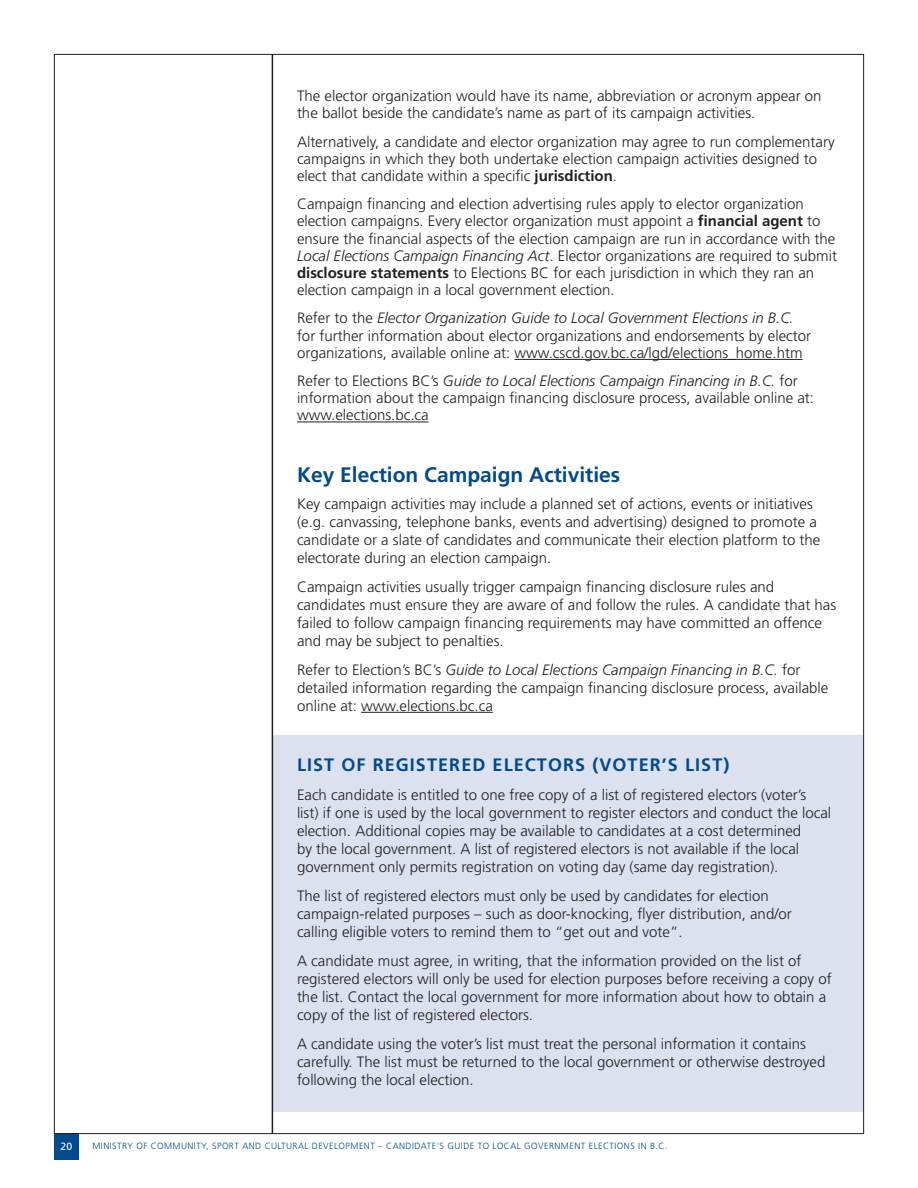
<style>
.page{position:relative;width:918px;height:1188px;background:#fff}
.page>*{position:absolute;margin:0;border:0;box-sizing:border-box;transform-origin:0 0}
.Head_A_New{font:700 21px "Frutiger LT Std";color:#004a8d}
.Box_Head_1{font:700 18px "Frutiger LT Std";letter-spacing:.06em;color:#004a8d}
.No_Spacing{font:300 15px/18px "Frutiger LT Std";color:#231f20}
.t1{font:10.5px "Frutiger LT Std";color:#fff}
.t2{font:300 9px "Frutiger LT Std";letter-spacing:.05em;color:#004a8d}
.s1{font-weight:700}
.s2{font-style:italic}
</style>
<div class="page">
<div style="left:54px;top:1133px;width:25px;height:27px;background:#004a8d"></div>
<div style="left:273px;top:735px;width:591px;height:377px;background:#dce1ef"></div>
<hr style="left:515px;top:359px;width:288px;height:1px;background:#231f20">
<hr style="left:297px;top:422px;width:132px;height:1px;background:#231f20">
<hr style="left:361px;top:712px;width:132px;height:1px;background:#231f20">
<hr style="left:272px;top:54px;width:1px;height:1080px;background:#231f20">
<p class="No_Spacing" style="left:297px;top:88px;width:526px;line-height:17.2px">The elector organization would have its name, abbreviation or acronym appear on the ballot beside the candidate’s name as part of its campaign activities.</p>
<p class="No_Spacing" style="left:297px;top:133px;width:539px;line-height:17.2px">Alternatively, a candidate and elector organization may agree to run complementary campaigns in which they both undertake election campaign activities designed to elect that candidate within a specific <span class="s1">jurisdiction</span>.</p>
<p class="No_Spacing" style="left:297px;top:196px;width:542px;line-height:17.2px">Campaign financing and election advertising rules apply to elector organization election campaigns. Every elector organization must appoint a <span class="s1">financial agent</span> to ensure the financial aspects of the election campaign are run in accordance with the <span class="s2">Local Elections Campaign Financing Act</span>. Elector organizations are required to submit <span class="s1">disclosure statements</span> to Elections BC for each jurisdiction in which they ran an election campaign in a local government election.</p>
<p class="No_Spacing" style="left:297px;top:310px;width:516px;line-height:17.2px">Refer to the <span class="s2">Elector Organization Guide to Local Government Elections in B.C. </span>for further information about elector organizations and endorsements by elector organizations, available online at: www.cscd.gov.bc.ca/lgd/elections_home.htm</p>
<p class="No_Spacing" style="left:297px;top:372px;width:519px;line-height:17.2px">Refer to Elections BC’s <span class="s2">Guide to Local Elections Campaign Financing in B.C.</span> for information about the campaign financing disclosure process, available online at: www.elections.bc.ca</p>
<p class="Head_A_New" style="left:297px;top:463px;width:325px">Key Election Campaign Activities</p>
<p class="No_Spacing" style="left:297px;top:495px;width:525px">Key campaign activities may include a planned set of actions, events or initiatives (e.g. canvassing, telephone banks, events and advertising) designed to promote a candidate or a slate of candidates and communicate their election platform to the electorate during an election campaign.</p>
<p class="No_Spacing" style="left:297px;top:578px;width:541px">Campaign activities usually trigger campaign financing disclosure rules and candidates must ensure they are aware of and follow the rules. A candidate that has failed to follow campaign financing requirements may have committed an offence and may be subject to penalties.</p>
<p class="No_Spacing" style="left:297px;top:661px;width:533px">Refer to Election’s BC’s <span class="s2">Guide to Local Elections Campaign Financing in B.C.</span> for detailed information regarding the campaign financing disclosure process, available online at: www.elections.bc.ca</p>
<p class="Box_Head_1" style="left:297px;top:755px;width:434px">LIST OF REGISTERED ELECTORS (VOTER’S LIST)</p>
<p class="No_Spacing" style="left:297px;top:786px;width:536px">Each candidate is entitled to one free copy of a list of registered electors (voter’s list) if one is used by the local government to register electors and conduct the local election. Additional copies may be available to candidates at a cost determined<br>by the local government. A list of registered electors is not available if the local government only permits registration on voting day (same day registration).</p>
<p class="No_Spacing" style="left:297px;top:887px;width:496px">The list of registered electors must only be used by candidates for election campaign-related purposes – such as door-knocking, flyer distribution, and/or calling eligible voters to remind them to “get out and vote”.</p>
<p class="No_Spacing" style="left:297px;top:952px;width:536px">A candidate must agree, in writing, that the information provided on the list of registered electors will only be used for election purposes before receiving a copy of the list. Contact the local government for more information about how to obtain a copy of the list of registered electors.</p>
<p class="No_Spacing" style="left:297px;top:1035px;width:530px">A candidate using the voter’s list must treat the personal information it contains carefully. The list must be returned to the local government or otherwise destroyed following the local election.</p>
<p class="t1" style="left:61px;top:1140px;width:13px">20</p>
<p class="t2" style="left:92px;top:1141px;width:576px">MINISTRY OF COMMUNITY, SPORT AND CULTURAL DEVELOPMENT – CANDIDATE’S GUIDE TO LOCAL GOVERNMENT ELECTIONS IN B.C.</p>
</div>
